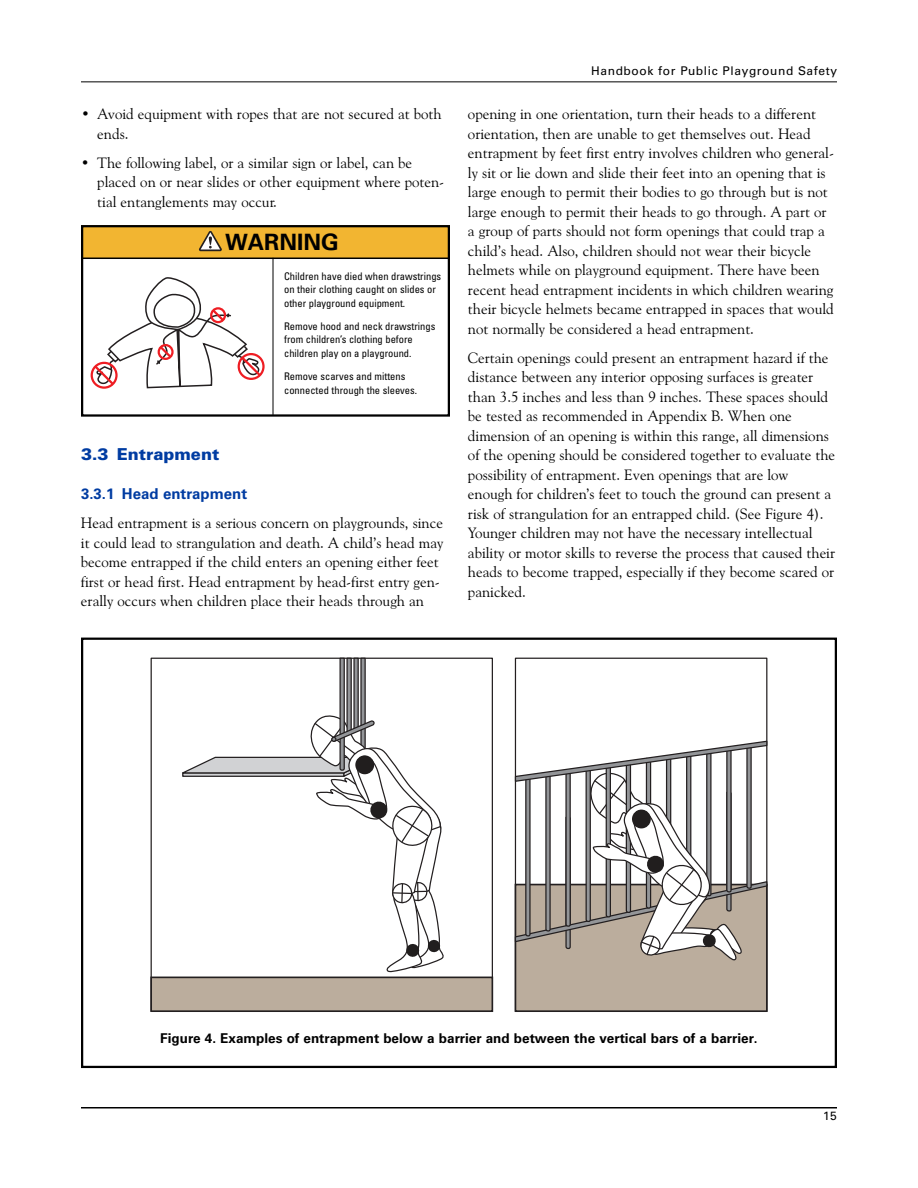
<style>
.page{position:relative;width:918px;height:1188px;background:#fff}
.page>*{position:absolute;margin:0;border:0;box-sizing:border-box;transform-origin:0 0}
.t1{font:700 22.5px "Univers LT Std";color:#000}
.t2{font:900 16.5px "Univers LT Std";color:#003ca2}
.t3{font:15px/19.5px "Goudy Old Style BT";color:#000}
.t4{font:700 15px "Univers LT Std";color:#003ca2}
.t5{font:700 13.5px "Univers LT Std";color:#000}
.t6{font:12px "Univers LT Std";letter-spacing:.05em;color:#000}
.t7{font:condensed 10.5px/13.5px "Univers LT Std";color:#000}
</style>
<div class="page">
<div style="left:81px;top:225px;width:369px;height:34px;background:#f2b531"></div>
<hr style="left:81px;top:81px;width:756px;height:1px;background:#000">
<hr style="left:81px;top:1107px;width:756px;height:1px;background:#000">
<div style="left:81px;top:225px;width:369px;height:192px;border:2px solid #000"></div>
<svg style="left:199px;top:231px;width:23px;height:20px"></svg>
<div style="left:515px;top:885px;width:252px;height:126px;background:#bbad9d"></div>
<div style="left:515px;top:884px;width:253px;height:128px;border:2px solid #231f20"></div>
<div style="left:151px;top:977px;width:341px;height:34px;background:#bbad9d"></div>
<div style="left:150px;top:977px;width:343px;height:35px;border:2px solid #231f20"></div>
<svg style="left:177px;top:658px;width:269px;height:315px"></svg>
<svg style="left:514px;top:740px;width:254px;height:221px"></svg>
<div style="left:81px;top:638px;width:756px;height:430px;border:2px solid #000"></div>
<div style="left:91px;top:362px;width:27px;height:27px;border:2px solid #ee1d23;border-radius:50%"></div>
<div style="left:238px;top:353px;width:27px;height:27px;border:2px solid #ee1d23;border-radius:50%"></div>
<svg style="left:92px;top:277px;width:171px;height:112px"></svg>
<hr style="left:81px;top:258px;width:369px;height:1px;background:#000">
<hr style="left:273px;top:258px;width:1px;height:157px;background:#000">
<p class="t3" style="left:97px;top:105px;width:346px;text-indent:-16px">• Avoid equipment with ropes that are not secured at both ends.</p>
<p class="t3" style="left:97px;top:154px;width:348px;text-indent:-16px">• The following label, or a similar sign or label, can be placed on or near slides or other equipment where poten&shy;tial entanglements may occur.</p>
<h1 class="t1" style="left:225px;top:234px;width:115px">WARNING</h1>
<p class="t7" style="left:284px;top:270px;width:159px">Children have died when drawstrings on their clothing caught on slides or other playground equipment.</p>
<p class="t7" style="left:284px;top:320px;width:153px">Remove hood and neck drawstrings from children’s clothing before children play on a playground.</p>
<p class="t7" style="left:284px;top:371px;width:135px">Remove scarves and mittens connected through the sleeves.</p>
<p class="t2" style="left:81px;top:448px;width:140px">3.3 Entrapment</p>
<p class="t4" style="left:81px;top:488px;width:168px">3.3.1 Head entrapment</p>
<p class="t3" style="left:81px;top:515px;width:364px">Head entrapment is a serious concern on playgrounds, since it could lead to strangulation and death. A child’s head may become entrapped if the child enters an opening either feet first or head first. Head entrapment by head-first entry gen&shy;erally occurs when children place their heads through an</p>
<p class="t6" style="left:591px;top:67px;width:247px">Handbook for Public Playground Safety</p>
<p class="t3" style="left:468px;top:105px;width:368px">opening in one orientation, turn their heads to a different orientation, then are unable to get themselves out. Head entrapment by feet first entry involves children who general&shy;ly sit or lie down and slide their feet into an opening that is large enough to permit their bodies to go through but is not large enough to permit their heads to go through. A part or a group of parts should not form openings that could trap a child’s head. Also, children should not wear their bicycle helmets while on playground equipment. There have been recent head entrapment incidents in which children wearing their bicycle helmets became entrapped in spaces that would not normally be considered a head entrapment.</p>
<p class="t3" style="left:468px;top:349px;width:369px">Certain openings could present an entrapment hazard if the distance between any interior opposing surfaces is greater than 3.5 inches and less than 9 inches. These spaces should be tested as recommended in Appendix B. When one dimension of an opening is within this range, all dimensions of the opening should be considered together to evaluate the possibility of entrapment. Even openings that are low enough for children’s feet to touch the ground can present a risk of strangulation for an entrapped child. (See Figure 4).<br>Younger children may not have the necessary intellectual ability or motor skills to reverse the process that caused their heads to become trapped, especially if they become scared or panicked.</p>
<p class="t5" style="left:160px;top:1033px;width:599px">Figure 4. Examples of entrapment below a barrier and between the vertical bars of a barrier.</p>
<p class="t6" style="left:823px;top:1112px;width:15px">15</p>
</div>
